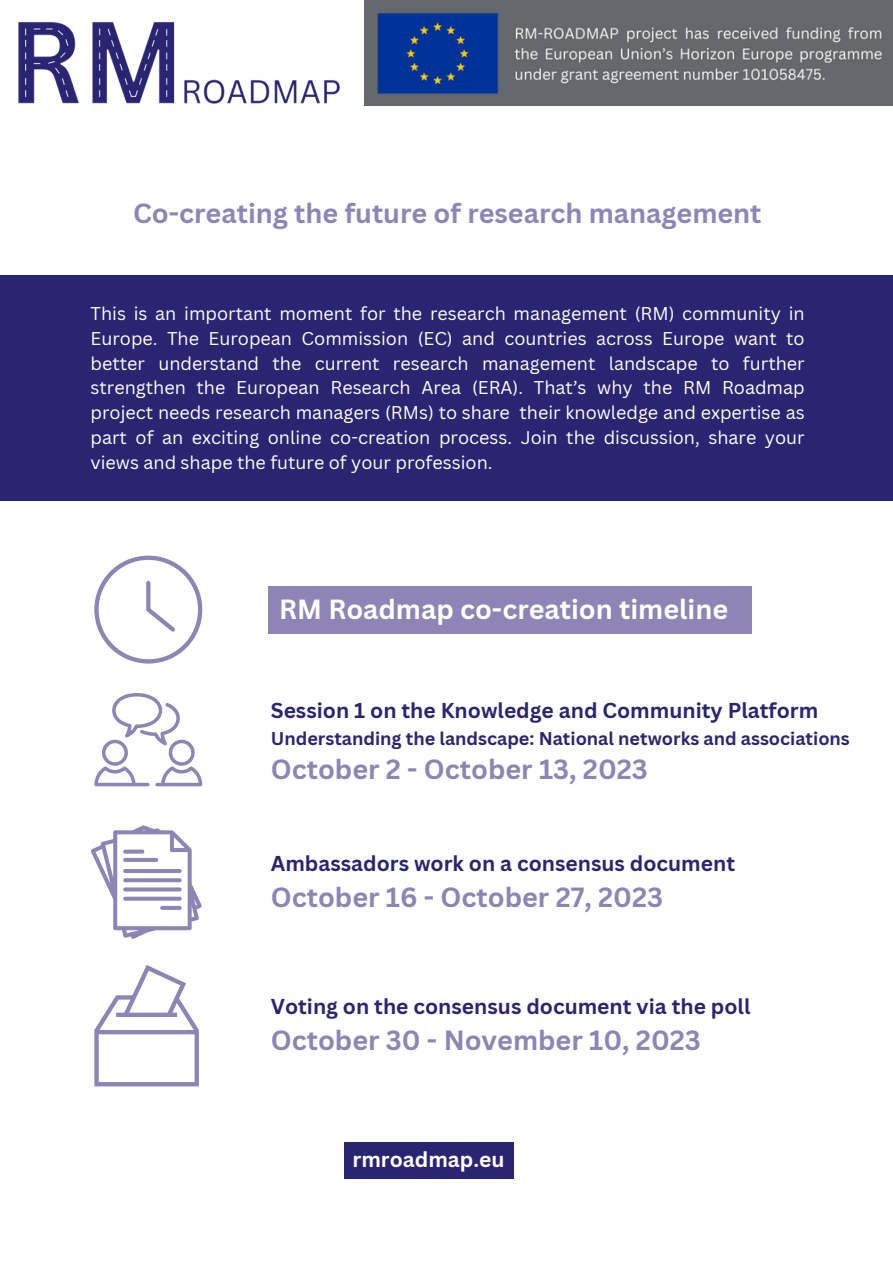
<style>
.page{position:relative;width:893px;height:1264px;background:#fff}
.page>*{position:absolute;margin:0;border:0;box-sizing:border-box;transform-origin:0 0}
.t1{font:700 27px "Canva Sans";color:#8e84b5}
.t2{font:700 27px "Canva Sans";color:#fff}
.t3{font:700 21px "Canva Sans";color:#2a2572}
.t4{font:700 21px "Canva Sans";color:#fff}
.t5{font:18px/24.8px "Canva Sans";color:#fff;text-align:justify}
.t6{font:700 18px "Canva Sans";color:#2a2572}
</style>
<div class="page">
<img style="left:364px;top:0;width:528px;height:106px">
<svg style="left:94px;top:693px;width:108px;height:93px"></svg>
<svg style="left:91px;top:825px;width:111px;height:113px"></svg>
<svg style="left:94px;top:965px;width:105px;height:121px"></svg>
<div style="left:0;top:275px;width:892px;height:225px;background:#2a2572"></div>
<svg style="left:94px;top:555px;width:108px;height:108px"></svg>
<div style="left:344px;top:1141px;width:169px;height:37px;background:#2a2572"></div>
<div style="left:268px;top:585px;width:484px;height:48px;background:#8e84b5"></div>
<img style="left:18px;top:22px;width:322px;height:82px">
<p class="t1" style="left:133px;top:194px;width:630px">Co-creating the future of research management</p>
<p class="t5" style="left:91px;top:301px;width:715px">This is an important moment for the research management (RM) community in Europe. The European Commission (EC) and countries across Europe want to better understand the current research management landscape to further strengthen the European Research Area (ERA). That’s why the RM Roadmap project needs research managers (RMs) to share their knowledge and expertise as part of an exciting online co-creation process. Join the discussion, share your views and shape the future of your profession.</p>
<p class="t2" style="left:279px;top:590px;width:450px">RM Roadmap co-creation timeline</p>
<p class="t3" style="left:271px;top:695px;width:549px">Session 1 on the Knowledge and Community Platform</p>
<p class="t6" style="left:271px;top:725px;width:580px">Understanding the landscape: National networks and associations</p>
<p class="t1" style="left:271px;top:749px;width:378px">October 2 - October 13, 2023</p>
<p class="t3" style="left:271px;top:848px;width:466px">Ambassadors work on a consensus document</p>
<p class="t1" style="left:271px;top:878px;width:393px">October 16 - October 27, 2023</p>
<p class="t3" style="left:271px;top:991px;width:481px">Voting on the consensus document via the poll</p>
<p class="t1" style="left:271px;top:1021px;width:431px">October 30 - November 10, 2023</p>
<p class="t4" style="left:352px;top:1144px;width:153px">rmroadmap.eu</p>
</div>
